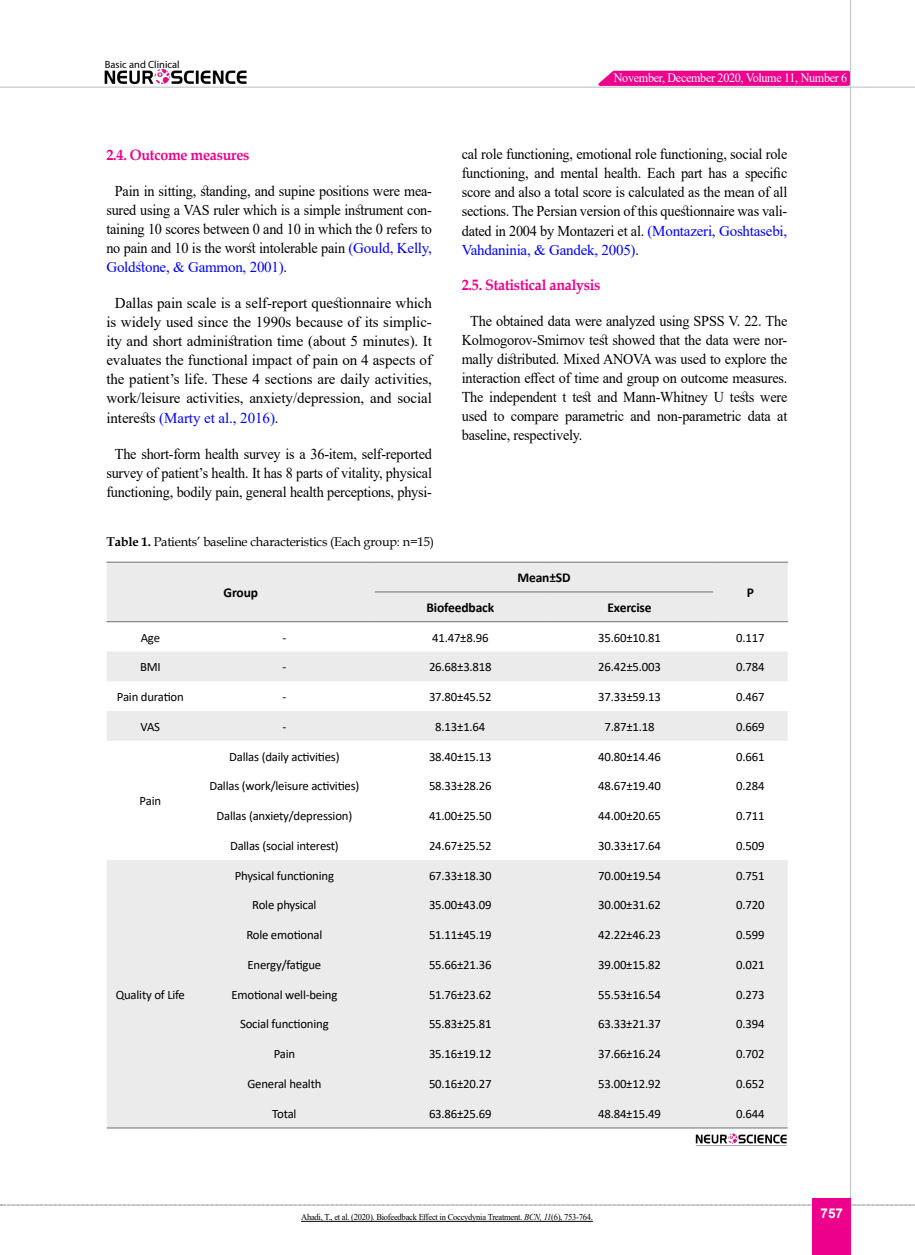
<style>
.page{position:relative;width:915px;height:1255px;background:#fff}
.page>*{position:absolute;margin:0;border:0;box-sizing:border-box;transform-origin:0 0}
.t1{font:15px/19px "Times New Roman";letter-spacing:-.015em;color:#000;text-align:justify;scale:.95 1}
.t2{font:15px/19px "Times New Roman";letter-spacing:-.015em;color:#000;text-align:justify}
.t3{font:700 15px "Book Antiqua";letter-spacing:-.02em;color:#ec008c;scale:.95 1}
.t4{font:700 13.5px "Calibri";letter-spacing:-.01em;color:#000}
.t5{font:700 13.5px "Arial";color:#fff}
.t6{font:12.75px "Calibri";letter-spacing:-.015em;color:#000}
.t7{font:12.75px "Book Antiqua";letter-spacing:-.015em;color:#000}
.t8{font:12.75px "Times New Roman";letter-spacing:-.025em;color:#fff;scale:.95 1}
.t9{font:10.5px "Myriad Pro";color:#000}
.t10{font:9px "Times New Roman";letter-spacing:-.03em;color:#000;scale:.95 1}
.s1{color:#00f}
.s2{font-weight:700}
.s3{font-style:italic}
</style>
<div class="page">
<svg style="left:1px;top:1204px;width:914px;height:1px"></svg>
<hr style="left:849px;top:0;width:1px;height:1254px;background:#c2c4c6">
<hr style="left:0;top:87px;width:914px;height:1px;background:#c2c4c6">
<img style="left:104px;top:69px;width:143px;height:16px">
<div style="left:812px;top:1198px;width:38px;height:56px;background:#ec008c"></div>
<svg style="left:591px;top:69px;width:260px;height:18px;background:#ee32a2"></svg>
<svg style="left:107px;top:562px;width:680px;height:565px;fill:#ebebec"></svg>
<hr style="left:107px;top:1127px;width:87px;height:1px;background:#6d6e71">
<hr style="left:713px;top:1127px;width:74px;height:1px;background:#6d6e71">
<hr style="left:545px;top:1127px;width:168px;height:1px;background:#6d6e71">
<hr style="left:375px;top:1127px;width:170px;height:1px;background:#6d6e71">
<hr style="left:194px;top:1127px;width:181px;height:1px;background:#6d6e71">
<hr style="left:713px;top:561px;width:74px;height:1px;background:#6d6e71">
<hr style="left:713px;top:621px;width:74px;height:1px;background:#6d6e71">
<hr style="left:545px;top:561px;width:168px;height:1px;background:#6d6e71">
<hr style="left:375px;top:561px;width:170px;height:1px;background:#6d6e71">
<hr style="left:194px;top:561px;width:181px;height:1px;background:#6d6e71">
<hr style="left:106px;top:561px;width:88px;height:1px;background:#6d6e71">
<hr style="left:194px;top:621px;width:181px;height:1px;background:#6d6e71">
<hr style="left:106px;top:621px;width:88px;height:1px;background:#6d6e71">
<hr style="left:545px;top:591px;width:168px;height:1px;background:#6d6e71">
<hr style="left:375px;top:591px;width:170px;height:1px;background:#6d6e71">
<hr style="left:545px;top:621px;width:168px;height:1px;background:#6d6e71">
<hr style="left:375px;top:621px;width:170px;height:1px;background:#6d6e71">
<img style="left:690px;top:1128px;width:97px;height:18px">
<hr style="left:301px;top:1220px;width:291px;height:1px;background:#000">
<p class="t9" style="left:105px;top:58px;width:76px">Basic and Clinical</p>
<p class="t3" style="left:106px;top:144px;width:152px">2.4. Outcome measures</p>
<p class="t1" style="left:106px;top:181px;width:344px;text-indent:9px">Pain in sitting, standing, and supine positions were mea&shy;sured using a VAS ruler which is a simple instrument con&shy;taining 10 scores between 0 and 10 in which the 0 refers to no pain and 10 is the worst intolerable pain <span class="s1">(Gould, Kelly, Goldstone, &amp; Gammon, 2001)</span>.</p>
<p class="t2" style="left:106px;top:293px;width:327px;text-indent:9px">Dallas pain scale is a self-report questionnaire which is widely used since the 1990s because of its simplic&shy;ity and short administration time (about 5 minutes). It evaluates the functional impact of pain on 4 aspects of the patient’s life. These 4 sections are daily activities, work/leisure activities, anxiety/depression, and social interests <span class="s1">(Marty et al., 2016)</span>.</p>
<p class="t1" style="left:106px;top:443px;width:344px;text-align:center">The short-form health survey is a 36-item, self-reported survey of patient’s health. It has 8 parts of vitality, physical functioning, bodily pain, general health perceptions, physi-</p>
<p class="t7" style="left:106px;top:533px;width:329px"><span class="s2">Table 1.</span> Patients’ baseline characteristics (Each group: n=15)</p>
<p class="t4" style="left:223px;top:583px;width:36px">Group</p>
<p class="t8" style="left:613px;top:69px;width:247px">November, December 2020, Volume 11, Number 6</p>
<p class="t1" style="left:461px;top:144px;width:344px">cal role functioning, emotional role functioning, social role functioning, and mental health. Each part has a specific score and also a total score is calculated as the mean of all sections. The Persian version of this questionnaire was vali&shy;dated in 2004 by Montazeri et al. <span class="s1">(Montazeri, Goshtasebi, Vahdaninia, &amp; Gandek, 2005)</span>.</p>
<p class="t3" style="left:461px;top:274px;width:148px">2.5. Statistical analysis</p>
<p class="t1" style="left:461px;top:311px;width:344px;text-indent:9px">The obtained data were analyzed using SPSS V. 22. The Kolmogorov-Smirnov test showed that the data were nor&shy;mally distributed. Mixed ANOVA was used to explore the interaction effect of time and group on outcome measures.<br>The independent t test and Mann-Whitney U tests were used to compare parametric and non-parametric data at baseline, respectively.</p>
<p class="t4" style="left:517px;top:568px;width:55px">Mean±SD</p>
<p class="t4" style="left:746px;top:583px;width:9px">P</p>
<p class="t4" style="left:426px;top:598px;width:69px">Biofeedback</p>
<p class="t4" style="left:607px;top:598px;width:46px">Exercise</p>
<p class="t6" style="left:141px;top:628px;width:21px">Age</p>
<p class="t6" style="left:282px;top:628px;width:5px">-</p>
<p class="t6" style="left:432px;top:628px;width:58px">41.47±8.96</p>
<p class="t6" style="left:598px;top:628px;width:64px">35.60±10.81</p>
<p class="t6" style="left:736px;top:628px;width:30px">0.117</p>
<p class="t6" style="left:140px;top:658px;width:22px">BMI</p>
<p class="t6" style="left:282px;top:658px;width:5px">-</p>
<p class="t6" style="left:429px;top:658px;width:64px">26.68±3.818</p>
<p class="t6" style="left:598px;top:658px;width:64px">26.42±5.003</p>
<p class="t6" style="left:736px;top:658px;width:30px">0.784</p>
<p class="t6" style="left:117px;top:687px;width:68px">Pain duration</p>
<p class="t6" style="left:282px;top:687px;width:5px">-</p>
<p class="t6" style="left:429px;top:687px;width:64px">37.80±45.52</p>
<p class="t6" style="left:598px;top:687px;width:64px">37.33±59.13</p>
<p class="t6" style="left:736px;top:687px;width:30px">0.467</p>
<p class="t6" style="left:141px;top:717px;width:21px">VAS</p>
<p class="t6" style="left:282px;top:717px;width:5px">-</p>
<p class="t6" style="left:435px;top:717px;width:52px">8.13±1.64</p>
<p class="t6" style="left:604px;top:717px;width:52px">7.87±1.18</p>
<p class="t6" style="left:736px;top:717px;width:30px">0.669</p>
<p class="t6" style="left:229px;top:747px;width:112px">Dallas (daily activities)</p>
<p class="t6" style="left:429px;top:747px;width:64px">38.40±15.13</p>
<p class="t6" style="left:598px;top:747px;width:64px">40.80±14.46</p>
<p class="t6" style="left:736px;top:747px;width:30px">0.661</p>
<p class="t6" style="left:140px;top:792px;width:23px">Pain</p>
<p class="t6" style="left:209px;top:777px;width:151px">Dallas (work/leisure activities)</p>
<p class="t6" style="left:429px;top:777px;width:64px">58.33±28.26</p>
<p class="t6" style="left:598px;top:777px;width:64px">48.67±19.40</p>
<p class="t6" style="left:736px;top:777px;width:30px">0.284</p>
<p class="t6" style="left:216px;top:807px;width:137px">Dallas (anxiety/depression)</p>
<p class="t6" style="left:429px;top:807px;width:64px">41.00±25.50</p>
<p class="t6" style="left:598px;top:807px;width:64px">44.00±20.65</p>
<p class="t6" style="left:736px;top:807px;width:30px">0.711</p>
<p class="t6" style="left:230px;top:836px;width:110px">Dallas (social interest)</p>
<p class="t6" style="left:429px;top:836px;width:64px">24.67±25.52</p>
<p class="t6" style="left:598px;top:836px;width:64px">30.33±17.64</p>
<p class="t6" style="left:736px;top:836px;width:30px">0.509</p>
<p class="t6" style="left:235px;top:866px;width:101px">Physical functioning</p>
<p class="t6" style="left:429px;top:866px;width:64px">67.33±18.30</p>
<p class="t6" style="left:598px;top:866px;width:64px">70.00±19.54</p>
<p class="t6" style="left:736px;top:866px;width:30px">0.751</p>
<p class="t6" style="left:116px;top:985px;width:71px">Quality of Life</p>
<p class="t6" style="left:252px;top:896px;width:66px">Role physical</p>
<p class="t6" style="left:429px;top:896px;width:64px">35.00±43.09</p>
<p class="t6" style="left:598px;top:896px;width:64px">30.00±31.62</p>
<p class="t6" style="left:736px;top:896px;width:30px">0.720</p>
<p class="t6" style="left:246px;top:926px;width:78px">Role emotional</p>
<p class="t6" style="left:429px;top:926px;width:64px">51.11±45.19</p>
<p class="t6" style="left:598px;top:926px;width:64px">42.22±46.23</p>
<p class="t6" style="left:736px;top:926px;width:30px">0.599</p>
<p class="t6" style="left:247px;top:955px;width:75px">Energy/fatigue</p>
<p class="t6" style="left:429px;top:955px;width:64px">55.66±21.36</p>
<p class="t6" style="left:598px;top:955px;width:64px">39.00±15.82</p>
<p class="t6" style="left:736px;top:955px;width:30px">0.021</p>
<p class="t6" style="left:231px;top:985px;width:107px">Emotional well-being</p>
<p class="t6" style="left:429px;top:985px;width:64px">51.76±23.62</p>
<p class="t6" style="left:598px;top:985px;width:64px">55.53±16.54</p>
<p class="t6" style="left:736px;top:985px;width:30px">0.273</p>
<p class="t6" style="left:240px;top:1015px;width:90px">Social functioning</p>
<p class="t6" style="left:429px;top:1015px;width:64px">55.83±25.81</p>
<p class="t6" style="left:598px;top:1015px;width:64px">63.33±21.37</p>
<p class="t6" style="left:736px;top:1015px;width:30px">0.394</p>
<p class="t6" style="left:273px;top:1045px;width:23px">Pain</p>
<p class="t6" style="left:429px;top:1045px;width:64px">35.16±19.12</p>
<p class="t6" style="left:598px;top:1045px;width:64px">37.66±16.24</p>
<p class="t6" style="left:736px;top:1045px;width:30px">0.702</p>
<p class="t6" style="left:247px;top:1074px;width:76px">General health</p>
<p class="t6" style="left:429px;top:1074px;width:64px">50.16±20.27</p>
<p class="t6" style="left:598px;top:1074px;width:64px">53.00±12.92</p>
<p class="t6" style="left:736px;top:1074px;width:30px">0.652</p>
<p class="t6" style="left:272px;top:1104px;width:26px">Total</p>
<p class="t6" style="left:429px;top:1104px;width:64px">63.86±25.69</p>
<p class="t6" style="left:598px;top:1104px;width:64px">48.84±15.49</p>
<p class="t6" style="left:736px;top:1104px;width:30px">0.644</p>
<p class="t10" style="left:301px;top:1210px;width:308px">Ahadi, T., et al. (2020). Biofeedback Effect in Coccydynia Treatment. <span class="s3">BCN, 11</span>(6), 753-764.</p>
<p class="t5" style="left:820px;top:1203px;width:24px">757</p>
</div>
